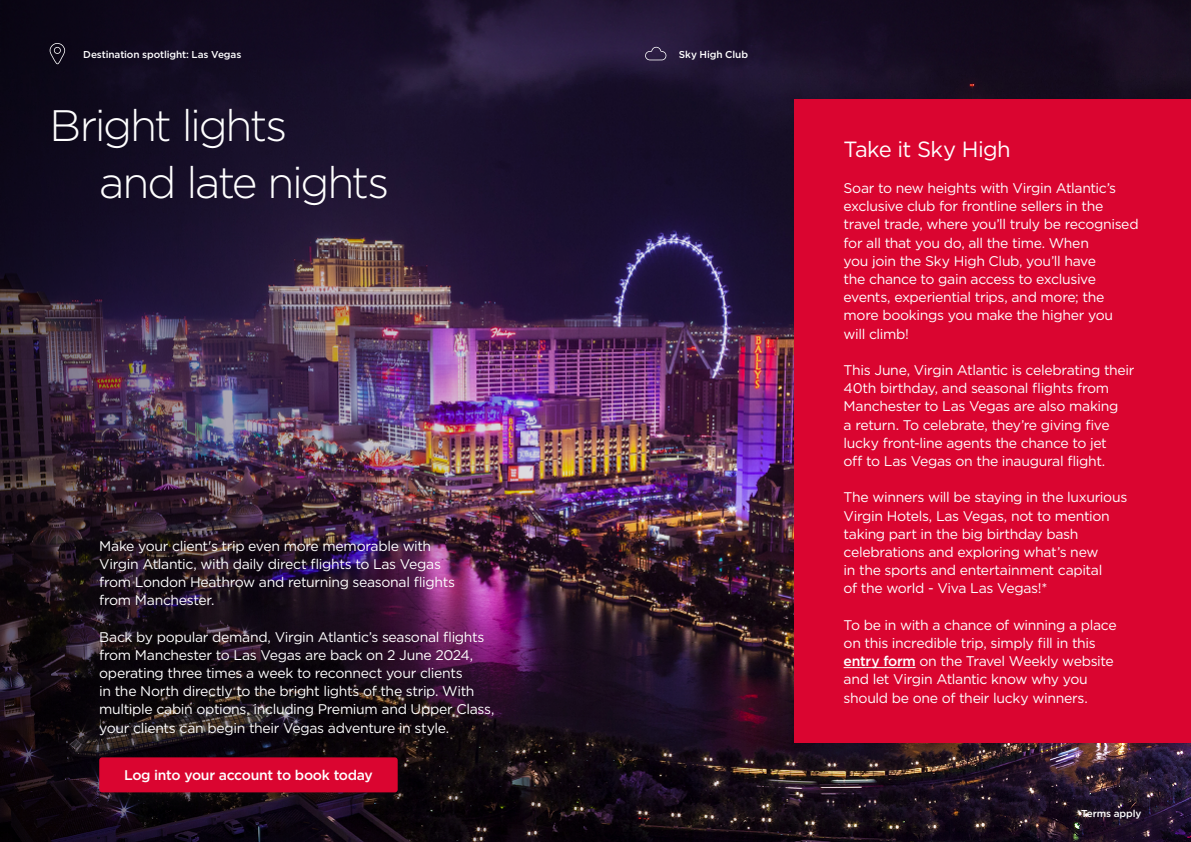
<style>
.page{position:relative;width:1191px;height:842px;background:#fff}
.page>*{position:absolute;margin:0;border:0;box-sizing:border-box;transform-origin:0 0}
.t1{font:300 44px/57.2px "Gotham";letter-spacing:-.055em;color:#fff}
.t2{font:22px "Gotham";letter-spacing:-.025em;color:#fff}
.t3{font:14px/18.2px "Gotham";letter-spacing:-.025em;color:#fff}
.t4{font:500 14px "Gotham";letter-spacing:-.02em;color:#fff}
.t5{font:500 10px "Gotham";letter-spacing:-.01em;color:#fff}
.s1{font-weight:500}
</style>
<div class="page">
<img style="left:0;top:0;width:1191px;height:842px">
<div style="left:794px;top:99px;width:397px;height:644px;background:#da0530"></div>
<svg style="left:49px;top:43px;width:16px;height:21px"></svg>
<hr style="left:843px;top:667px;width:72px;height:1px;background:#fff">
<svg style="left:645px;top:47px;width:21px;height:13px"></svg>
<div style="left:81px;top:745px;width:335px;height:72px;background:#333;opacity:.15"></div>
<div style="left:99px;top:757px;width:299px;height:35px;background:#da0530;border-radius:3px"></div>
<p class="t5" style="left:83px;top:48px;width:160px">Destination spotlight: Las Vegas</p>
<h1 class="t1" style="left:99px;top:95px;width:291px;text-indent:-50px">Bright lights<br>and late nights</h1>
<p class="t3" style="left:99px;top:536px;width:357px">Make your client's trip even more memorable with Virgin Atlantic, with daily direct flights to Las Vegas from London Heathrow and returning seasonal flights from Manchester.</p>
<p class="t3" style="left:99px;top:627px;width:397px">Back by popular demand, Virgin Atlantic’s seasonal flights from Manchester to Las Vegas are back on 2 June 2024, operating three times a week to reconnect your clients<br>in the North directly to the bright lights of the strip. With multiple cabin options, including Premium and Upper Class, your clients can begin their Vegas adventure in style.</p>
<p class="t4" style="left:124px;top:766px;width:250px">Log into your account to book today</p>
<p class="t5" style="left:679px;top:48px;width:71px">Sky High Club</p>
<h2 class="t2" style="left:843px;top:135px;width:168px">Take it Sky High</h2>
<p class="t3" style="left:843px;top:179px;width:296px">Soar to new heights with Virgin Atlantic’s exclusive club for frontline sellers in the travel trade, where you’ll truly be recognised for all that you do, all the time. When<br>you join the Sky High Club, you’ll have<br>the chance to gain access to exclusive events, experiential trips, and more; the more bookings you make the higher you<br>will climb!</p>
<p class="t3" style="left:843px;top:361px;width:292px">This June, Virgin Atlantic is celebrating their 40th birthday, and seasonal flights from Manchester to Las Vegas are also making<br>a return. To celebrate, they’re giving five lucky front-line agents the chance to jet<br>off to Las Vegas on the inaugural flight.</p>
<p class="t3" style="left:843px;top:488px;width:285px">The winners will be staying in the luxurious Virgin Hotels, Las Vegas, not to mention taking part in the big birthday bash celebrations and exploring what’s new<br>in the sports and entertainment capital<br>of the world - Viva Las Vegas!*</p>
<p class="t3" style="left:843px;top:615px;width:275px">To be in with a chance of winning a place on this incredible trip, simply fill in this <span class="s1">entry form</span> on the Travel Weekly website and let Virgin Atlantic know why you should be one of their lucky winners.</p>
<p class="t5" style="left:1077px;top:807px;width:66px">*Terms apply</p>
</div>
